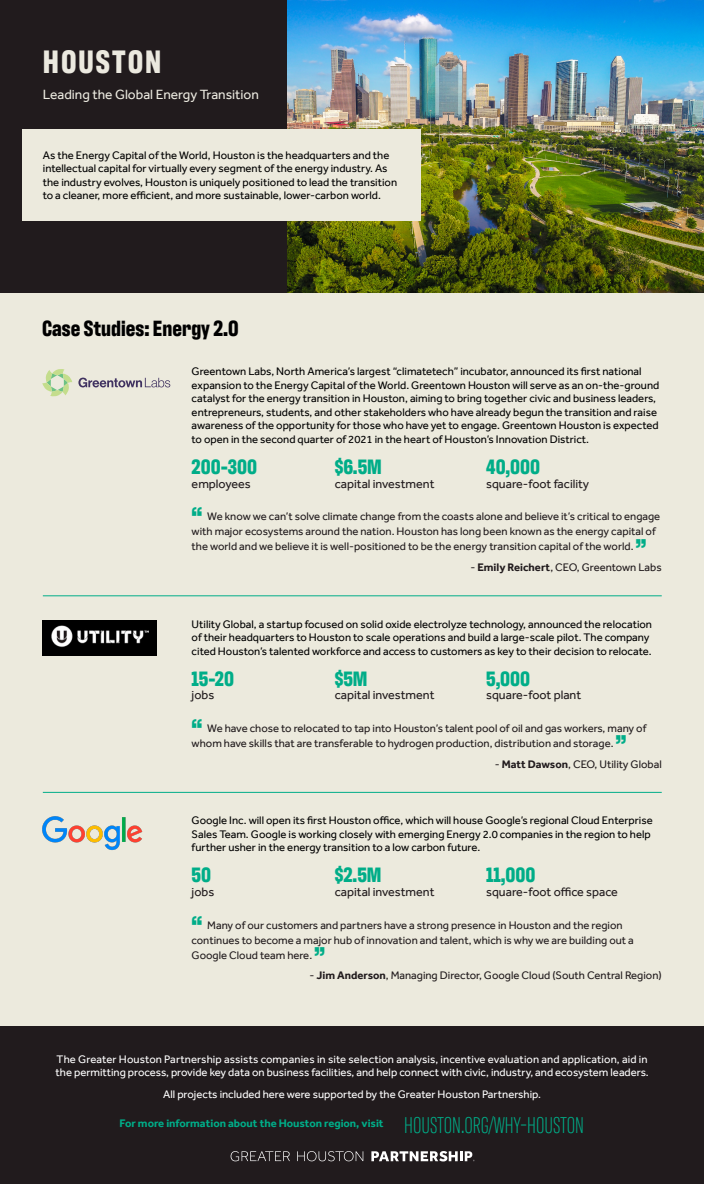
<style>
.page{position:relative;width:704px;height:1184px;background:#fff}
.page>*{position:absolute;margin:0;border:0;box-sizing:border-box;transform-origin:0 0}
.t1{font:700 33.12px "Antarctican Headline";letter-spacing:.06em;color:#ebe9df}
.t2{font:700 26.25px "Antarctican Headline";color:#00ad88}
.t3{font:700 22.5px "Antarctican Headline";color:#000}
.t4{font:700 21.25px "Antarctican Headline";color:#00ad88}
.t5{font:13.75px "Effra";color:#ebe9df}
.t6{font:12.5px "Effra";color:#211b1d}
.t7{font:11.25px/13.5px "Effra";color:#000}
.t8{font:11.25px/15px "Effra";color:#211b1d}
.t9{font:11.25px/13.5px "Effra";color:#fff}
.t10{font:700 11.25px "Effra";color:#00ad88}
.s1{font-weight:700}
.s2{font-family:"Antarctican Headline";font-weight:300;font-size:23.31px}
</style>
<div class="page">
<div style="left:0;top:0;width:703px;height:1184px;background:#eceadd"></div>
<img style="left:286px;top:0;width:417px;height:292px">
<div style="left:0;top:0;width:286px;height:292px;background:#211b1d"></div>
<div style="left:22px;top:129px;width:399px;height:92px;background:#eceadd"></div>
<svg style="left:78px;top:378px;width:92px;height:9px"></svg>
<svg style="left:42px;top:369px;width:30px;height:27px"></svg>
<hr style="left:43px;top:595px;width:618px;height:1px;background:#00ad88">
<hr style="left:43px;top:792px;width:618px;height:1px;background:#00ad88">
<img style="left:42px;top:620px;width:114px;height:36px">
<img style="left:42px;top:817px;width:100px;height:33px">
<div style="left:0;top:1027px;width:703px;height:157px;background:#211b1d"></div>
<svg style="left:230px;top:1151px;width:60px;height:10px"></svg>
<svg style="left:297px;top:1151px;width:66px;height:10px"></svg>
<svg style="left:371px;top:1151px;width:103px;height:10px"></svg>
<h1 class="t1" style="left:43px;top:38px;width:120px">HOUSTON</h1>
<p class="t5" style="left:43px;top:86px;width:217px">Leading the Global Energy Transition</p>
<p class="t7" style="left:43px;top:148px;width:355px">As the Energy Capital of the World, Houston is the headquarters and the intellectual capital for virtually every segment of the energy industry. As the industry evolves, Houston is uniquely positioned to lead the transition to a cleaner, more efficient, and more sustainable, lower-carbon world.</p>
<h3 class="t3" style="left:42px;top:312px;width:198px">Case Studies: Energy 2.0</h3>
<p class="t7" style="left:191px;top:365px;width:469px">Greentown Labs, North America’s largest “climatetech” incubator, announced its first national expansion to the Energy Capital of the World. Greentown Houston will serve as an on-the-ground catalyst for the energy transition in Houston, aiming to bring together civic and business leaders, entrepreneurs, students, and other stakeholders who have already begun the transition and raise awareness of the opportunity for those who have yet to engage. Greentown Houston is expected to open in the second quarter of 2021 in the heart of Houston’s Innovation District.</p>
<h3 class="t4" style="left:486px;top:452px;width:55px">40,000</h3>
<p class="t6" style="left:486px;top:476px;width:104px">square-foot facility</p>
<h3 class="t4" style="left:334px;top:452px;width:49px">$6.5M</h3>
<p class="t6" style="left:334px;top:476px;width:101px">capital investment</p>
<h3 class="t4" style="left:191px;top:452px;width:67px">200-300</h3>
<p class="t6" style="left:191px;top:476px;width:61px">employees</p>
<h2 class="t2" style="left:191px;top:497px;width:12px">“</h2>
<p class="t8" style="left:191px;top:509px;width:470px;text-indent:16px">We know we can’t solve climate change from the coasts alone and believe it’s critical to engage with major ecosystems around the nation. Houston has long been known as the energy capital of the world and we believe it is well-positioned to be the energy transition capital of the world.</p>
<h2 class="t2" style="left:635px;top:529px;width:12px">”</h2>
<p class="t8" style="left:470px;top:560px;width:193px">- <span class="s1">Emily Reichert</span>, CEO, Greentown Labs</p>
<p class="t7" style="left:191px;top:617px;width:461px">Utility Global, a startup focused on solid oxide electrolyze technology, announced the relocation of their headquarters to Houston to scale operations and build a large-scale pilot. The company cited Houston’s talented workforce and access to customers as key to their decision to relocate.</p>
<h3 class="t4" style="left:191px;top:663px;width:44px">15-20</h3>
<p class="t6" style="left:191px;top:687px;width:24px">jobs</p>
<h3 class="t4" style="left:334px;top:663px;width:34px">$5M</h3>
<p class="t6" style="left:334px;top:687px;width:101px">capital investment</p>
<h3 class="t4" style="left:486px;top:663px;width:46px">5,000</h3>
<p class="t6" style="left:486px;top:687px;width:96px">square-foot plant</p>
<h2 class="t2" style="left:191px;top:709px;width:12px">“</h2>
<p class="t8" style="left:191px;top:720px;width:456px;text-indent:16px">We have chose to relocated to tap into Houston’s talent pool of oil and gas workers, many of whom have skills that are transferable to hydrogen production, distribution and storage.</p>
<h2 class="t2" style="left:615px;top:725px;width:12px">”</h2>
<p class="t8" style="left:494px;top:756px;width:168px">- <span class="s1">Matt Dawson</span>, CEO, Utility Global</p>
<p class="t7" style="left:191px;top:813px;width:462px">Google Inc. will open its first Houston office, which will house Google’s regional Cloud Enterprise<br>Sales Team. Google is working closely with emerging Energy 2.0 companies in the region to help further usher in the energy transition to a low carbon future.</p>
<h3 class="t4" style="left:191px;top:860px;width:21px">50</h3>
<p class="t6" style="left:191px;top:884px;width:24px">jobs</p>
<h3 class="t4" style="left:334px;top:860px;width:48px">$2.5M</h3>
<p class="t6" style="left:334px;top:884px;width:101px">capital investment</p>
<h3 class="t4" style="left:486px;top:860px;width:51px">11,000</h3>
<p class="t6" style="left:486px;top:884px;width:133px">square-foot office space</p>
<h2 class="t2" style="left:191px;top:905px;width:12px">“</h2>
<p class="t8" style="left:191px;top:917px;width:443px;text-indent:16px">Many of our customers and partners have a strong presence in Houston and the region continues to become a major hub of innovation and talent, which is why we are building out a<br>Google Cloud team here.</p>
<h2 class="t2" style="left:314px;top:937px;width:12px">”</h2>
<p class="t8" style="left:309px;top:968px;width:353px">- <span class="s1">Jim Anderson</span>, Managing Director, Google Cloud (South Central Region)</p>
<p class="t9" style="left:56px;top:1052px;width:594px">The Greater Houston Partnership assists companies in site selection analysis, incentive evaluation and application, aid in the permitting process, provide key data on business facilities, and help connect with civic, industry, and ecosystem leaders.</p>
<p class="t9" style="left:163px;top:1087px;width:379px">All projects included here were supported by the Greater Houston Partnership.</p>
<p class="t10" style="left:119px;top:1117px;width:465px">For more information about the Houston region, visit <span class="s2">HOUSTON.ORG/WHY-HOUSTON</span></p>
</div>
